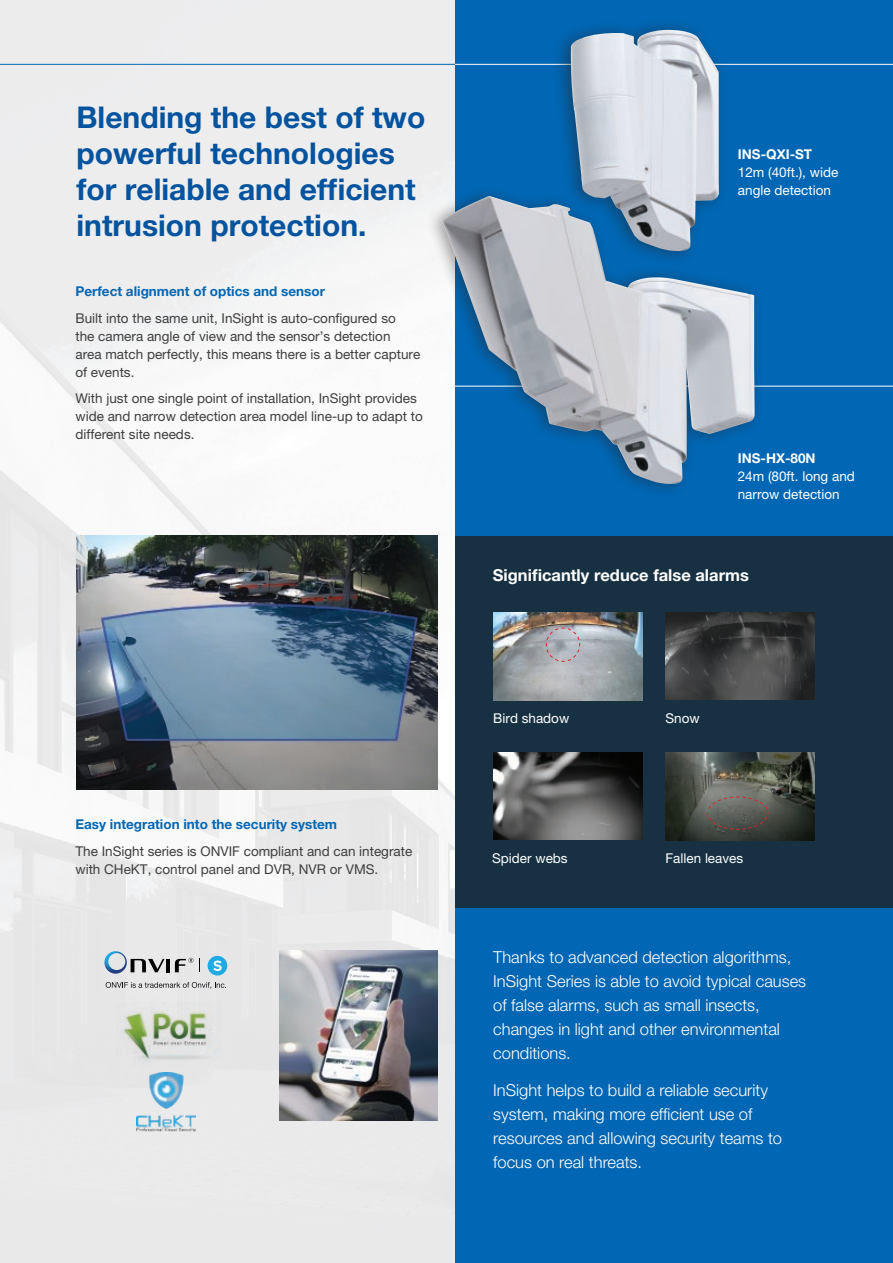
<style>
.page{position:relative;width:893px;height:1263px;background:#fff}
.page>*{position:absolute;margin:0;border:0;box-sizing:border-box;transform-origin:0 0}
.t1{font:700 30px/36px "Helvetica Neue LT Pro";color:#03539e}
.t2{font:300 16.5px/24px "Helvetica Neue LT Pro";color:#fff}
.t3{font:700 16.5px "Helvetica Neue LT Pro";color:#fff}
.t4{font:13.5px/18px "Helvetica Neue LT Pro";color:#3e3e3f}
.t5{font:13.5px/18px "Helvetica Neue LT Pro";color:#fff}
.t6{font:700 13.5px "Helvetica Neue LT Pro";color:#0166b3}
.t7{font:700 13.5px "Helvetica Neue LT Pro";color:#fff}
</style>
<div class="page">
<div style="left:0;top:0;width:463px;height:1263px;background:#eeeeef"></div>
<div style="left:455px;top:0;width:438px;height:1263px;background:#0166b3"></div>
<div style="left:455px;top:536px;width:438px;height:371px;background:#173143"></div>
<hr style="left:0;top:64px;width:459px;height:1px;background:#0166b3">
<img style="left:77px;top:536px;width:361px;height:253px">
<hr style="left:454px;top:386px;width:439px;height:1px;background:#fff">
<img style="left:493px;top:752px;width:149px;height:88px">
<img style="left:665px;top:612px;width:150px;height:88px">
<hr style="left:455px;top:64px;width:438px;height:1px;background:#fff">
<img style="left:279px;top:951px;width:159px;height:170px">
<hr style="left:166px;top:959px;width:4px;height:13px;background:#000001">
<svg style="left:104px;top:951px;width:61px;height:23px"></svg>
<svg style="left:175px;top:958px;width:18px;height:14px"></svg>
<div style="left:208px;top:956px;width:19px;height:19px;background:#1eaae2;border-radius:50%"></div>
<svg style="left:213px;top:960px;width:9px;height:11px"></svg>
<svg style="left:106px;top:982px;width:120px;height:7px"></svg>
<img style="left:117px;top:1002px;width:105px;height:64px">
<img style="left:665px;top:752px;width:150px;height:88px">
<svg style="left:707px;top:796px;width:62px;height:34px;background:#63605a"></svg>
<img style="left:493px;top:612px;width:149px;height:88px">
<svg style="left:546px;top:627px;width:34px;height:35px"></svg>
<div style="left:426px;top:184px;width:338px;height:314px;background:#231f20;opacity:.44"></div>
<img style="left:443px;top:196px;width:312px;height:288px">
<div style="left:553px;top:18px;width:175px;height:247px;background:#231f20;opacity:.44"></div>
<img style="left:571px;top:30px;width:148px;height:221px">
<img style="left:137px;top:1072px;width:58px;height:59px">
<h1 class="t1" style="left:77px;top:99px;width:350px">Blending the best of two powerful technologies for reliable and efficient intrusion protection.</h1>
<p class="t6" style="left:75px;top:283px;width:251px">Perfect alignment of optics and sensor</p>
<p class="t4" style="left:75px;top:309px;width:346px">Built into the same unit, InSight is auto-configured so<br>the camera angle of view and the sensor’s detection<br>area match perfectly, this means there is a better capture of events.</p>
<p class="t4" style="left:75px;top:389px;width:349px">With just one single point of installation, InSight provides wide and narrow detection area model line-up to adapt to different site needs.</p>
<p class="t6" style="left:75px;top:816px;width:263px">Easy integration into the security system</p>
<p class="t4" style="left:75px;top:842px;width:338px">The InSight series is ONVIF compliant and can integrate with CHeKT, control panel and DVR, NVR or VMS.</p>
<p class="t7" style="left:738px;top:146px;width:76px">INS-QXI-ST</p>
<p class="t5" style="left:738px;top:163px;width:102px">12m (40ft.), wide angle detection</p>
<p class="t7" style="left:738px;top:450px;width:79px">INS-HX-80N</p>
<p class="t5" style="left:738px;top:467px;width:119px">24m (80ft. long and narrow detection</p>
<p class="t3" style="left:493px;top:564px;width:257px">Significantly reduce false alarms</p>
<p class="t5" style="left:493px;top:709px;width:77px">Bird shadow</p>
<p class="t5" style="left:492px;top:849px;width:77px">Spider webs</p>
<p class="t5" style="left:665px;top:709px;width:36px">Snow</p>
<p class="t5" style="left:665px;top:849px;width:79px">Fallen leaves</p>
<p class="t2" style="left:493px;top:944px;width:314px">Thanks to advanced detection algorithms, InSight Series is able to avoid typical causes of false alarms, such as small insects, changes in light and other environmental conditions.</p>
<p class="t2" style="left:493px;top:1077px;width:290px">InSight helps to build a reliable security system, making more efficient use of resources and allowing security teams to focus on real threats.</p>
</div>
